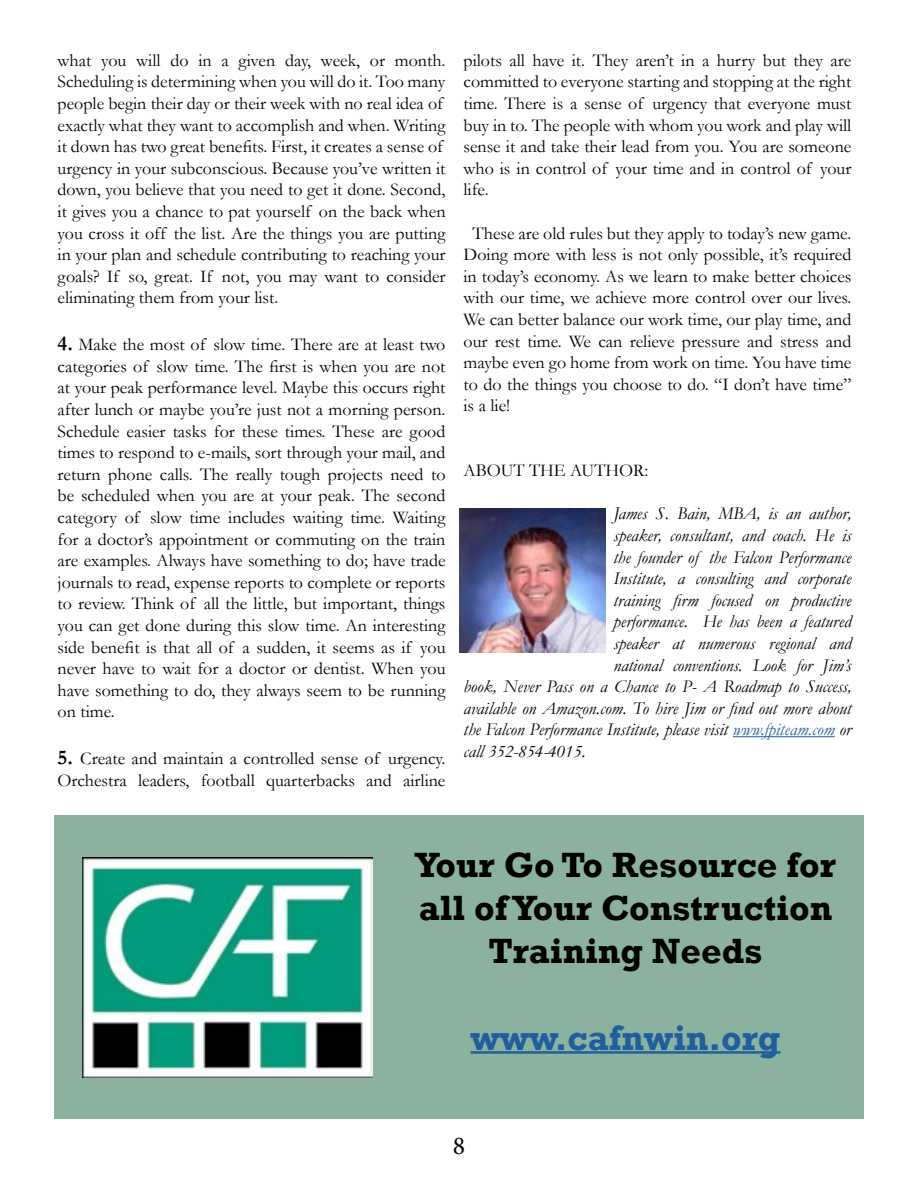
<style>
.page{position:relative;width:918px;height:1188px;background:#fff}
.page>*{position:absolute;margin:0;border:0;box-sizing:border-box;transform-origin:0 0}
.t1{font:700 36px/43.2px "Rockwell";color:#000;text-align:center}
.t2{font:700 36px "Rockwell";color:#215e9e}
.t3{font:27px "Minion Pro";color:#000}
.t4{font:18px/21.6px "Garamond";color:#000;text-align:justify}
.t5{font:italic 18px "Garamond";color:#000}
.s1{font-weight:700;font-size:21px}
.s2{color:#215e9e}
</style>
<div class="page">
<div style="left:54px;top:816px;width:810px;height:303px;background:#8bb29e"></div>
<hr style="left:733px;top:736px;width:102px;height:1px;background:#215e9e">
<img style="left:459px;top:508px;width:147px;height:144px">
<hr style="left:471px;top:1051px;width:309px;height:3px;background:#215e9e">
<img style="left:83px;top:858px;width:290px;height:220px">
<p class="t4" style="left:58px;top:49px;width:389px;text-align:left">what you will do in a given day, week, or month.<br>Scheduling is determining when you will do it. Too many people begin their day or their week with no real idea of exactly what they want to accomplish and when. Writing it down has two great benefits. First, it creates a sense of urgency in your subconscious. Because you’ve written it down, you believe that you need to get it done. Second, it gives you a chance to pat yourself on the back when you cross it off the list. Are the things you are putting in your plan and schedule contributing to reaching your goals? If so, great. If not, you may want to consider eliminating them from your list.</p>
<p class="t4" style="left:58px;top:333px;width:389px"><span class="s1">4.</span> Make the most of slow time. There are at least two categories of slow time. The first is when you are not at your peak performance level. Maybe this occurs right after lunch or maybe you’re just not a morning person.<br>Schedule easier tasks for these times. These are good times to respond to e-mails, sort through your mail, and return phone calls. The really tough projects need to be scheduled when you are at your peak. The second category of slow time includes waiting time. Waiting for a doctor’s appointment or commuting on the train are examples. Always have something to do; have trade journals to read, expense reports to complete or reports to review. Think of all the little, but important, things you can get done during this slow time. An interesting side benefit is that all of a sudden, it seems as if you never have to wait for a doctor or dentist. When you have something to do, they always seem to be running on time.</p>
<p class="t4" style="left:58px;top:747px;width:389px"><span class="s1">5.</span> Create and maintain a controlled sense of urgency.<br>Orchestra leaders, football quarterbacks and airline</p>
<p class="t4" style="left:464px;top:49px;width:389px">pilots all have it. They aren’t in a hurry but they are committed to everyone starting and stopping at the right time. There is a sense of urgency that everyone must buy in to. The people with whom you work and play will sense it and take their lead from you. You are someone who is in control of your time and in control of your life.</p>
<p class="t4" style="left:464px;top:222px;width:389px;text-indent:9px">These are old rules but they apply to today’s new game.<br>Doing more with less is not only possible, it’s required in today’s economy. As we learn to make better choices with our time, we achieve more control over our lives.<br>We can better balance our work time, our play time, and our rest time. We can relieve pressure and stress and maybe even go home from work on time. You have time to do the things you choose to do. “I don’t have time” is a lie!</p>
<p class="t4" style="left:464px;top:459px;width:186px">ABOUT THE AUTHOR:</p>
<p class="t5" style="left:613px;top:501px;width:239px">James S. Bain, MBA, is an author,</p>
<p class="t5" style="left:613px;top:523px;width:239px">speaker, consultant, and coach. He is</p>
<p class="t5" style="left:613px;top:545px;width:239px">the founder of the Falcon Performance</p>
<p class="t5" style="left:613px;top:566px;width:239px">Institute, a consulting and corporate</p>
<p class="t5" style="left:613px;top:588px;width:239px">training firm focused on productive</p>
<p class="t5" style="left:613px;top:609px;width:239px">performance. He has been a featured</p>
<p class="t5" style="left:613px;top:631px;width:239px">speaker at numerous regional and</p>
<p class="t5" style="left:613px;top:653px;width:239px">national conventions. Look for Jim’s</p>
<p class="t5" style="left:464px;top:674px;width:389px">book, Never Pass on a Chance to P- A Roadmap to Success,</p>
<p class="t5" style="left:464px;top:696px;width:389px">available on Amazon.com. To hire Jim or find out more about</p>
<p class="t5" style="left:464px;top:717px;width:389px">the Falcon Performance Institute, please visit <span class="s2">www.fpiteam.com</span> or</p>
<p class="t5" style="left:464px;top:739px;width:124px">call 352-854-4015.</p>
<h1 class="t1" style="left:415px;top:843px;width:423px">Your Go To Resource for all of Your Construction<br>Training Needs</h1>
<h1 class="t2" style="left:471px;top:1016px;width:311px">www.cafnwin.org</h1>
<h2 class="t3" style="left:452px;top:1127px;width:15px">8</h2>
</div>
